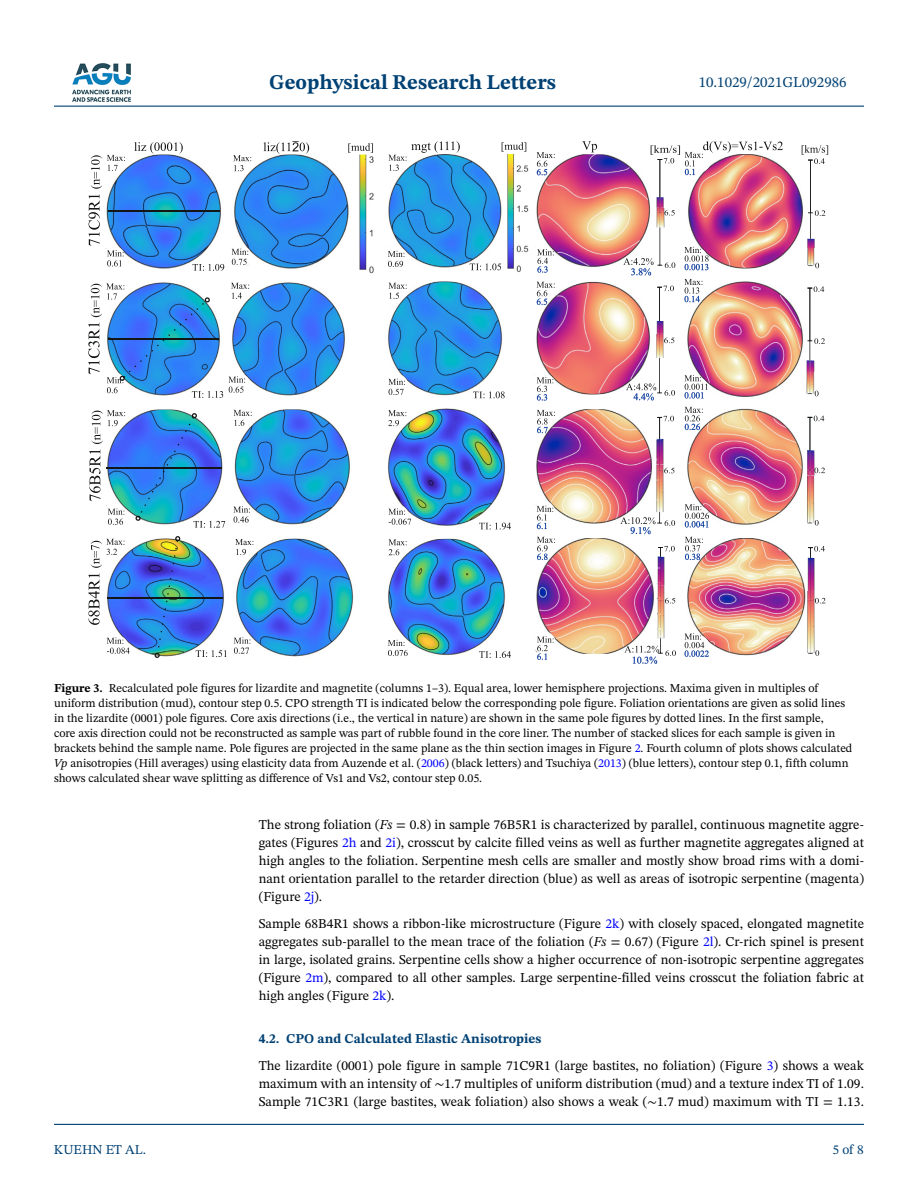
<style>
.page{position:relative;width:918px;height:1188px;background:#fff}
.page>*{position:absolute;margin:0;border:0;box-sizing:border-box;transform-origin:0 0}
.t1{font:700 21px "STIX Two Text";color:#004174}
.t2{font:15px "STIX Two Text";color:#004174}
.t3{font:13.5px/18px "STIX Two Text";color:#000;text-align:justify}
.t4{font:13.5px "STIX Two Text";color:#004174}
.t5{font:12px/15px "STIX Two Text";color:#000}
.s1{font-weight:700}
.s2{color:#00f}
.s3{font-style:italic}
.s4{font-weight:700;color:#004174}
.s5{font-family:"STIX Two Math"}
</style>
<div class="page">
<hr style="left:54px;top:106px;width:810px;height:1px;background:#004174">
<hr style="left:54px;top:1124px;width:810px;height:1px;background:#004174">
<img style="left:72px;top:63px;width:59px;height:39px">
<img style="left:251px;top:282px;width:94px;height:114px">
<img style="left:127px;top:154px;width:247px;height:120px">
<img style="left:109px;top:409px;width:241px;height:116px">
<img style="left:107px;top:538px;width:247px;height:119px">
<img style="left:536px;top:154px;width:84px;height:113px">
<img style="left:783px;top:154px;width:19px;height:101px">
<img style="left:536px;top:282px;width:84px;height:113px">
<img style="left:783px;top:295px;width:20px;height:88px">
<img style="left:536px;top:409px;width:84px;height:115px">
<img style="left:783px;top:423px;width:20px;height:88px">
<img style="left:536px;top:538px;width:84px;height:116px">
<img style="left:783px;top:550px;width:23px;height:93px">
<img style="left:388px;top:156px;width:141px;height:116px">
<img style="left:388px;top:281px;width:116px;height:118px">
<img style="left:388px;top:408px;width:122px;height:122px">
<img style="left:388px;top:538px;width:117px;height:118px">
<hr style="left:108px;top:210px;width:112px;height:2px;background:#141515">
<hr style="left:107px;top:467px;width:115px;height:1px;background:#141515">
<hr style="left:107px;top:598px;width:116px;height:1px;background:#141515">
<img style="left:155px;top:536px;width:25px;height:122px">
<svg style="left:134px;top:142px;width:49px;height:12px"></svg>
<svg style="left:582px;top:141px;width:15px;height:11px"></svg>
<img style="left:807px;top:558px;width:1px;height:95px">
<svg style="left:808px;top:546px;width:18px;height:110px"></svg>
<svg style="left:479px;top:651px;width:32px;height:7px"></svg>
<svg style="left:479px;top:523px;width:32px;height:6px"></svg>
<svg style="left:473px;top:391px;width:32px;height:7px"></svg>
<svg style="left:470px;top:263px;width:31px;height:7px"></svg>
<svg style="left:348px;top:143px;width:25px;height:10px"></svg>
<svg style="left:502px;top:142px;width:55px;height:33px"></svg>
<svg style="left:527px;top:245px;width:28px;height:28px"></svg>
<svg style="left:388px;top:246px;width:20px;height:22px"></svg>
<svg style="left:388px;top:281px;width:21px;height:19px"></svg>
<svg style="left:388px;top:373px;width:20px;height:22px"></svg>
<svg style="left:536px;top:281px;width:21px;height:24px"></svg>
<svg style="left:136px;top:409px;width:118px;height:119px"></svg>
<svg style="left:388px;top:408px;width:20px;height:20px"></svg>
<svg style="left:388px;top:504px;width:23px;height:25px"></svg>
<svg style="left:536px;top:373px;width:21px;height:60px"></svg>
<svg style="left:536px;top:501px;width:19px;height:28px"></svg>
<svg style="left:106px;top:635px;width:24px;height:22px"></svg>
<svg style="left:227px;top:538px;width:28px;height:19px"></svg>
<svg style="left:196px;top:632px;width:56px;height:25px"></svg>
<svg style="left:388px;top:538px;width:21px;height:19px"></svg>
<svg style="left:536px;top:536px;width:21px;height:24px"></svg>
<svg style="left:535px;top:631px;width:21px;height:29px"></svg>
<svg style="left:264px;top:141px;width:45px;height:13px"></svg>
<svg style="left:388px;top:141px;width:73px;height:31px"></svg>
<img style="left:807px;top:450px;width:1px;height:73px">
<svg style="left:808px;top:416px;width:17px;height:110px"></svg>
<svg style="left:806px;top:286px;width:19px;height:110px"></svg>
<svg style="left:802px;top:145px;width:26px;height:123px"></svg>
<img style="left:620px;top:141px;width:163px;height:523px">
<svg style="left:227px;top:154px;width:27px;height:19px"></svg>
<svg style="left:193px;top:246px;width:59px;height:25px"></svg>
<svg style="left:388px;top:635px;width:21px;height:21px"></svg>
<svg style="left:89px;top:154px;width:38px;height:113px"></svg>
<svg style="left:88px;top:282px;width:163px;height:116px"></svg>
<svg style="left:89px;top:450px;width:37px;height:75px"></svg>
<svg style="left:92px;top:409px;width:35px;height:35px"></svg>
<svg style="left:88px;top:574px;width:12px;height:51px"></svg>
<svg style="left:91px;top:538px;width:35px;height:30px"></svg>
<h1 class="t1" style="left:269px;top:67px;width:288px">Geophysical Research Letters</h1>
<p class="t2" style="left:699px;top:72px;width:149px">10.1029/2021GL092986</p>
<p class="t5" style="left:54px;top:681px;width:800px"><span class="s1">Figure 3.</span> Recalculated pole figures for lizardite and magnetite (columns 1–3). Equal area, lower hemisphere projections. Maxima given in multiples of uniform distribution (mud), contour step 0.5. CPO strength TI is indicated below the corresponding pole figure. Foliation orientations are given as solid lines in the lizardite (0001) pole figures. Core axis directions (i.e., the vertical in nature) are shown in the same pole figures by dotted lines. In the first sample,<br>core axis direction could not be reconstructed as sample was part of rubble found in the core liner. The number of stacked slices for each sample is given in brackets behind the sample name. Pole figures are projected in the same plane as the thin section images in Figure <span class="s2">2</span>. Fourth column of plots shows calculated <span class="s3">Vp</span> anisotropies (Hill averages) using elasticity data from Auzende et al. (<span class="s2">2006</span>) (black letters) and Tsuchiya (<span class="s2">2013</span>) (blue letters), contour step 0.1, fifth column shows calculated shear wave splitting as difference of Vs1 and Vs2, contour step 0.05.</p>
<p class="t4" style="left:54px;top:1140px;width:94px">KUEHN ET AL.</p>
<p class="t3" style="left:259px;top:815px;width:607px">The strong foliation (<span class="s3">Fs</span> = 0.8) in sample 76B5R1 is characterized by parallel, continuous magnetite aggre&shy;gates (Figures <span class="s2">2h</span> and <span class="s2">2i</span>), crosscut by calcite filled veins as well as further magnetite aggregates aligned at high angles to the foliation. Serpentine mesh cells are smaller and mostly show broad rims with a domi&shy;nant orientation parallel to the retarder direction (blue) as well as areas of isotropic serpentine (magenta) (Figure <span class="s2">2j</span>).</p>
<p class="t3" style="left:259px;top:914px;width:607px">Sample 68B4R1 shows a ribbon-like microstructure (Figure <span class="s2">2k</span>) with closely spaced, elongated magnetite aggregates sub-parallel to the mean trace of the foliation (<span class="s3">Fs</span> = 0.67) (Figure <span class="s2">2l</span>). Cr-rich spinel is present in large, isolated grains. Serpentine cells show a higher occurrence of non-isotropic serpentine aggregates (Figure <span class="s2">2m</span>), compared to all other samples. Large serpentine-filled veins crosscut the foliation fabric at high angles (Figure <span class="s2">2k</span>).</p>
<p class="t3" style="left:259px;top:1025px;width:607px;line-height:27px"><span class="s4">4.2. CPO and Calculated Elastic Anisotropies<br></span>The lizardite (0001) pole figure in sample 71C9R1 (large bastites, no foliation) (Figure <span class="s2">3</span>) shows a weak</p>
<p class="t3" style="left:259px;top:1075px;width:607px">maximum with an intensity of <span class="s5">∼</span>1.7 multiples of uniform distribution (mud) and a texture index TI of 1.09.<br>Sample 71C3R1 (large bastites, weak foliation) also shows a weak (<span class="s5">∼</span>1.7 mud) maximum with TI = 1.13.</p>
<p class="t4" style="left:833px;top:1140px;width:33px">5 of 8</p>
</div>
